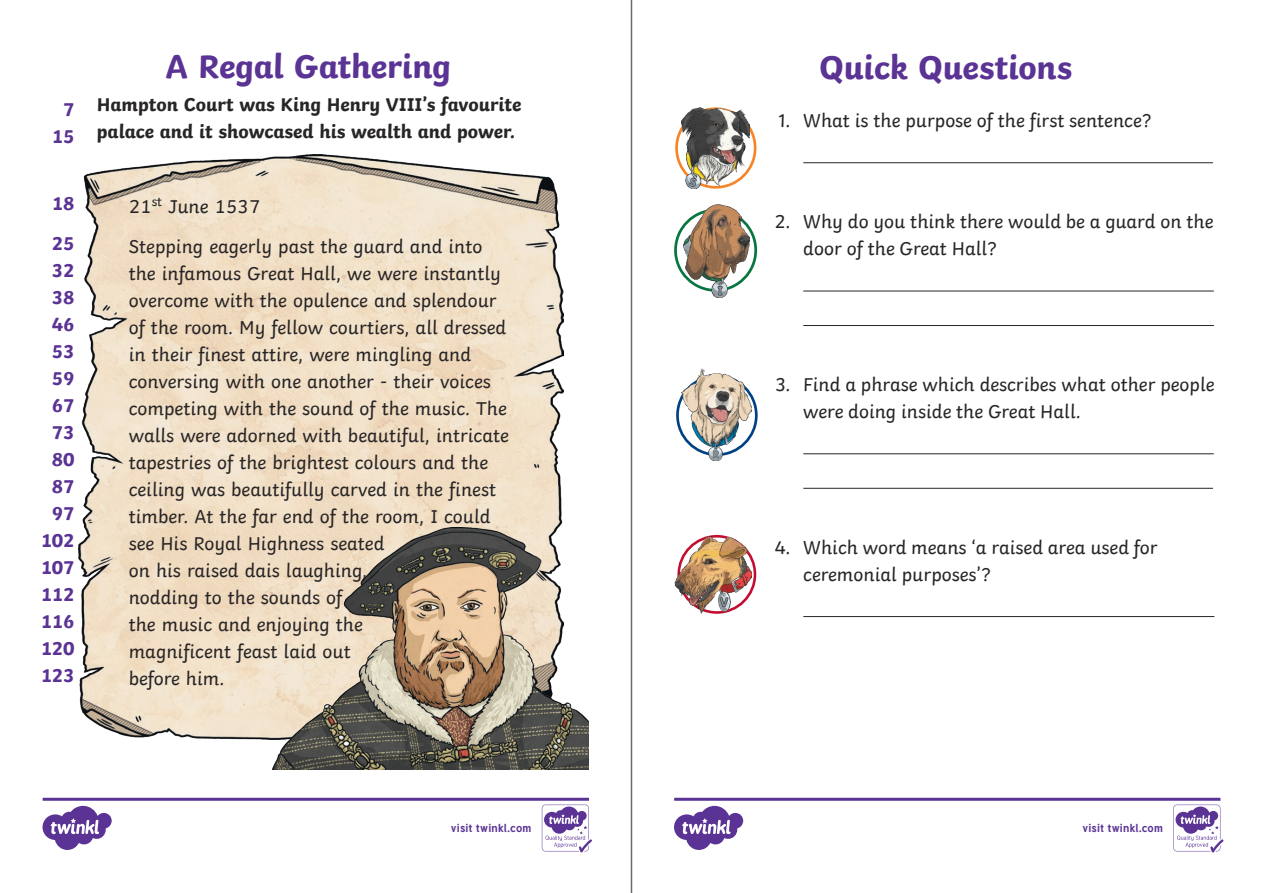
<style>
.page{position:relative;width:1263px;height:893px;background:#fff}
.page>*{position:absolute;margin:0;border:0;box-sizing:border-box;transform-origin:0 0}
.t1{font:700 34.5px "Twinkl";letter-spacing:-.005em;color:#5a3394}
.t2{font:19.5px/27px "Twinkl";color:#282526}
.t3{font:700 19.5px/27px "Twinkl";color:#282526}
.t4{font:700 19.5px/27px "Twinkl";color:#5a3394;text-align:center}
.t5{font:700 11.4px "Tuffy";letter-spacing:.015em;color:#5a3394}
</style>
<div class="page">
<hr style="left:631px;top:0;width:1px;height:893px;background:#6b6b6e">
<img style="left:79px;top:154px;width:484px;height:586px">
<hr style="left:803px;top:162px;width:410px;height:1px;background:#282526">
<hr style="left:803px;top:291px;width:411px;height:1px;background:#282526">
<hr style="left:803px;top:325px;width:411px;height:1px;background:#282526">
<hr style="left:803px;top:453px;width:411px;height:1px;background:#282526">
<hr style="left:803px;top:488px;width:410px;height:1px;background:#282526">
<hr style="left:803px;top:616px;width:411px;height:1px;background:#282526">
<svg style="left:677px;top:376px;width:79px;height:79px"></svg>
<div style="left:676px;top:375px;width:82px;height:81px;border:3px solid #004281;border-radius:50%"></div>
<img style="left:682px;top:368px;width:69px;height:92px">
<svg style="left:676px;top:109px;width:79px;height:78px"></svg>
<div style="left:675px;top:107px;width:81px;height:82px;border:3px solid #f5852a;border-radius:50%"></div>
<img style="left:682px;top:107px;width:67px;height:82px">
<img style="left:674px;top:536px;width:77px;height:77px">
<svg style="left:675px;top:210px;width:81px;height:80px"></svg>
<div style="left:674px;top:209px;width:83px;height:83px;border:3px solid #08763f;border-radius:50%"></div>
<img style="left:683px;top:204px;width:66px;height:93px">
<img style="left:272px;top:528px;width:317px;height:242px">
<svg style="left:43px;top:798px;width:549px;height:54px"></svg>
<svg style="left:674px;top:798px;width:549px;height:54px"></svg>
<div style="left:124px;top:809px;width:81px;height:32px;background:#fff"></div>
<div style="left:749px;top:809px;width:81px;height:32px;background:#fff"></div>
<p class="t4" style="left:52px;top:96px;width:25px">7<br>15</p>
<p class="t4" style="left:52px;top:183px;width:25px;line-height:39.8px;text-align:left">18<br>25</p>
<p class="t4" style="left:40px;top:256px;width:36px">32<br>38<br>46<br>53<br>59<br>67<br>73<br>80<br>87<br>97<br>102<br>107<br>112<br>116<br>120<br>123</p>
<h1 class="t1" style="left:166px;top:45px;width:287px">A Regal Gathering</h1>
<h1 class="t1" style="left:819px;top:46px;width:255px">Quick Questions</h1>
<p class="t2" style="left:778px;top:106px;width:374px">1. What is the purpose of the first sentence?</p>
<p class="t3" style="left:97px;top:91px;width:426px">Hampton Court was King Henry VIII’s favourite palace and it showcased his wealth and power.</p>
<p class="t2" style="left:129px;top:186px;width:355px;line-height:39.8px">21<sup>st</sup> June 1537<br>Stepping eagerly past the guard and into</p>
<p class="t2" style="left:129px;top:259px;width:382px">the infamous Great Hall, we were instantly overcome with the opulence and splendour of the room. My fellow courtiers, all dressed in their finest attire, were mingling and conversing with one another - their voices competing with the sound of the music. The walls were adorned with beautiful, intricate tapestries of the brightest colours and the ceiling was beautifully carved in the finest timber. At the far end of the room, I could see His Royal Highness seated<br>on his raised dais laughing,<br>nodding to the sounds of<br>the music and enjoying the<br>magnificent feast laid out<br>before him.</p>
<p class="t2" style="left:803px;top:208px;width:412px;text-indent:-28px">2. Why do you think there would be a guard on the door of the Great Hall?</p>
<p class="t2" style="left:803px;top:370px;width:413px;text-indent:-27px">3. Find a phrase which describes what other people were doing inside the Great Hall.</p>
<p class="t2" style="left:803px;top:533px;width:356px;text-indent:-28px">4. Which word means ‘a raised area used for ceremonial purposes’?</p>
<p class="t5" style="left:451px;top:819px;width:82px">visit twinkl.com</p>
<p class="t5" style="left:1082px;top:819px;width:82px">visit twinkl.com</p>
</div>
